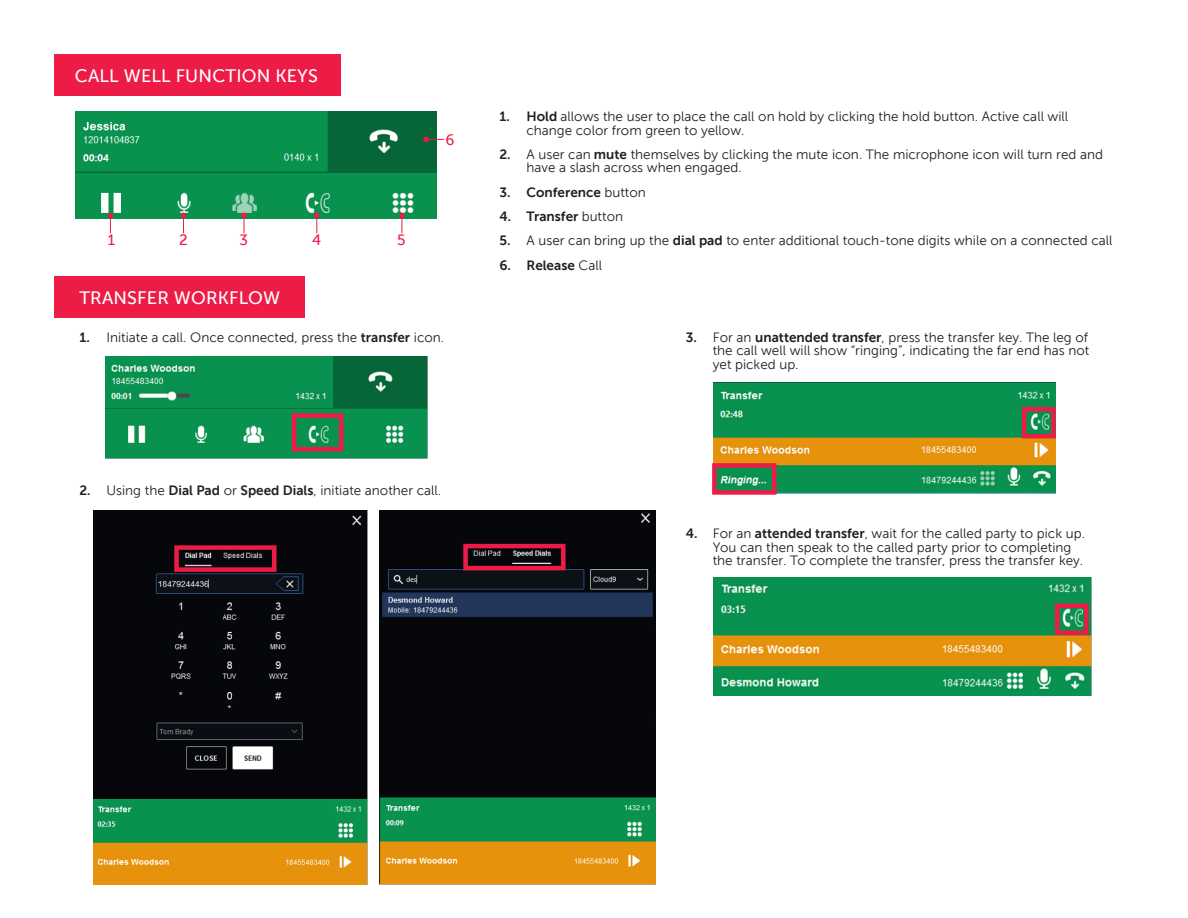
<style>
.page{position:relative;width:1188px;height:918px;background:#fff}
.page>*{position:absolute;margin:0;border:0;box-sizing:border-box;transform-origin:0 0}
.t1{font:18px "Museo Sans 500";letter-spacing:.01em;color:#fff}
.t2{font:15px "Museo Sans 500";color:#ed1c47}
.t3{font:13.5px/13.5px "Museo Sans 300";color:#231f20}
.t4{font:13.5px "Museo Sans 700";color:#231f20}
.s1{font-family:"Museo Sans 700"}
.s2{font-family:"Museo Sans 300"}
</style>
<div class="page">
<div style="left:54px;top:54px;width:287px;height:42px;background:#ed1c47"></div>
<img style="left:105px;top:356px;width:322px;height:102px">
<div style="left:292px;top:413px;width:51px;height:38px;border:4px solid #ed1c47"></div>
<div style="left:54px;top:276px;width:250px;height:42px;background:#ed1c47"></div>
<img style="left:93px;top:511px;width:274px;height:374px">
<div style="left:174px;top:545px;width:103px;height:27px;border:4px solid #ed1c47"></div>
<img style="left:713px;top:382px;width:342px;height:112px">
<div style="left:1022px;top:407px;width:34px;height:31px;border:4px solid #ed1c47"></div>
<div style="left:712px;top:463px;width:65px;height:32px;border:4px solid #ed1c47"></div>
<img style="left:380px;top:511px;width:276px;height:374px">
<div style="left:463px;top:544px;width:103px;height:26px;border:4px solid #ed1c47"></div>
<img style="left:714px;top:578px;width:378px;height:117px">
<div style="left:1055px;top:604px;width:34px;height:31px;border:4px solid #ed1c47"></div>
<img style="left:76px;top:111px;width:361px;height:107px">
<svg style="left:423px;top:137px;width:21px;height:5px"></svg>
<svg style="left:108px;top:213px;width:5px;height:20px"></svg>
<svg style="left:181px;top:213px;width:5px;height:20px"></svg>
<svg style="left:241px;top:213px;width:6px;height:20px"></svg>
<svg style="left:314px;top:213px;width:6px;height:20px"></svg>
<svg style="left:399px;top:213px;width:6px;height:20px"></svg>
<p class="t1" style="left:75px;top:65px;width:244px">CALL WELL FUNCTION KEYS</p>
<p class="t2" style="left:108px;top:232px;width:9px">1</p>
<p class="t2" style="left:179px;top:232px;width:10px">2</p>
<p class="t2" style="left:312px;top:232px;width:11px">4</p>
<p class="t2" style="left:397px;top:232px;width:10px">5</p>
<p class="t2" style="left:240px;top:232px;width:10px">3</p>
<p class="t1" style="left:79px;top:288px;width:202px">TRANSFER WORKFLOW</p>
<p class="t2" style="left:446px;top:131px;width:10px">6</p>
<p class="t3" style="left:79px;top:331px;width:366px"><span class="s1">1.</span> Initiate a call. Once connected, press the <span class="s1">transfer</span> icon.</p>
<p class="t3" style="left:79px;top:484px;width:363px"><span class="s1">2.</span> Using the <span class="s1">Dial Pad</span> or <span class="s1">Speed Dials</span>, initiate another call.</p>
<p class="t3" style="left:526px;top:110px;width:543px;text-indent:-27px"><span class="s1">1. Hold</span> allows the user to place the call on hold by clicking the hold button. Active call will change color from green to yellow.</p>
<p class="t3" style="left:526px;top:148px;width:578px;text-indent:-27px"><span class="s1">2.</span> A user can <span class="s1">mute</span> themselves by clicking the mute icon. The microphone icon will turn red and have a slash across when engaged.</p>
<p class="t4" style="left:499px;top:184px;width:148px">3. Conference <span class="s2">button</span></p>
<p class="t4" style="left:499px;top:209px;width:125px">4. Transfer <span class="s2">button</span></p>
<p class="t3" style="left:499px;top:234px;width:615px"><span class="s1">5.</span> A user can bring up the <span class="s1">dial pad</span> to enter additional touch-tone digits while on a connected call</p>
<p class="t4" style="left:499px;top:257px;width:104px">6. Release <span class="s2">Call</span></p>
<p class="t3" style="left:713px;top:331px;width:378px;text-align:justify;text-indent:-27px"><span class="s1">3.</span> For an <span class="s1">unattended transfer</span>, press the transfer key. The leg of the call well will show “ringing”, indicating the far end has not yet picked up.</p>
<p class="t3" style="left:713px;top:527px;width:374px;text-indent:-27px"><span class="s1">4.</span> For an <span class="s1">attended transfer</span>, wait for the called party to pick up.<br>You can then speak to the called party prior to completing the transfer. To complete the transfer, press the transfer key.</p>
</div>
